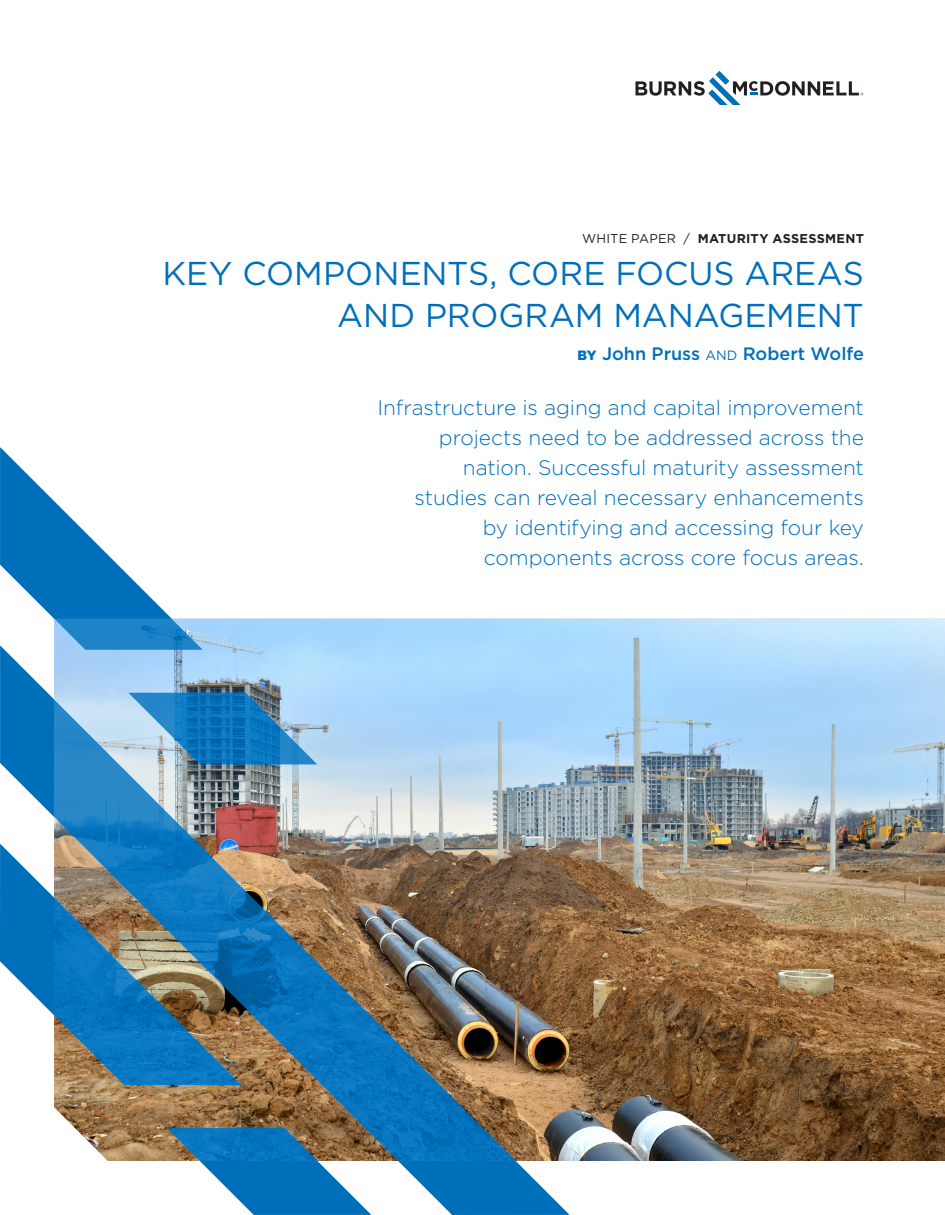
<style>
.page{position:relative;width:945px;height:1215px;background:#fff}
.page>*{position:absolute;margin:0;border:0;box-sizing:border-box;transform-origin:0 0}
.t1{font:33px/42px "Gotham";letter-spacing:-.005em;color:#006fba;text-align:right}
.t2{font:300 21px/30px "Gotham";letter-spacing:-.005em;color:#006fba;text-align:right}
.t3{font:500 18px "Gotham";color:#006fba}
.t4{font:700 12.75px "Gotham";letter-spacing:.02em;color:#231f20}
.s1{font-weight:400}
.s2{font-weight:900;font-size:13.5px}
.s3{font-weight:400;font-size:13.5px}
</style>
<div class="page">
<img style="left:203px;top:619px;width:742px;height:542px">
<svg style="left:0;top:447px;width:203px;height:199px"></svg>
<img style="left:0;top:646px;width:569px;height:569px">
<svg style="left:0;top:844px;width:241px;height:241px;background:#5288a8"></svg>
<svg style="left:167px;top:1128px;width:204px;height:87px"></svg>
<svg style="left:635px;top:71px;width:228px;height:34px"></svg>
<p class="t4" style="left:582px;top:230px;width:283px"><span class="s1">WHITE PAPER /</span> MATURITY ASSESSMENT</p>
<h1 class="t1" style="left:162px;top:251px;width:703px">KEY COMPONENTS, CORE FOCUS AREAS<br>AND PROGRAM MANAGEMENT</h1>
<p class="t3" style="left:578px;top:341px;width:288px"><span class="s2">BY</span> John Pruss <span class="s3">AND</span> Robert Wolfe</p>
<p class="t2" style="left:378px;top:392px;width:488px">Infrastructure is aging and capital improvement projects need to be addressed across the nation. Successful maturity assessment<br>studies can reveal necessary enhancements<br>by identifying and accessing four key components across core focus areas.</p>
</div>
